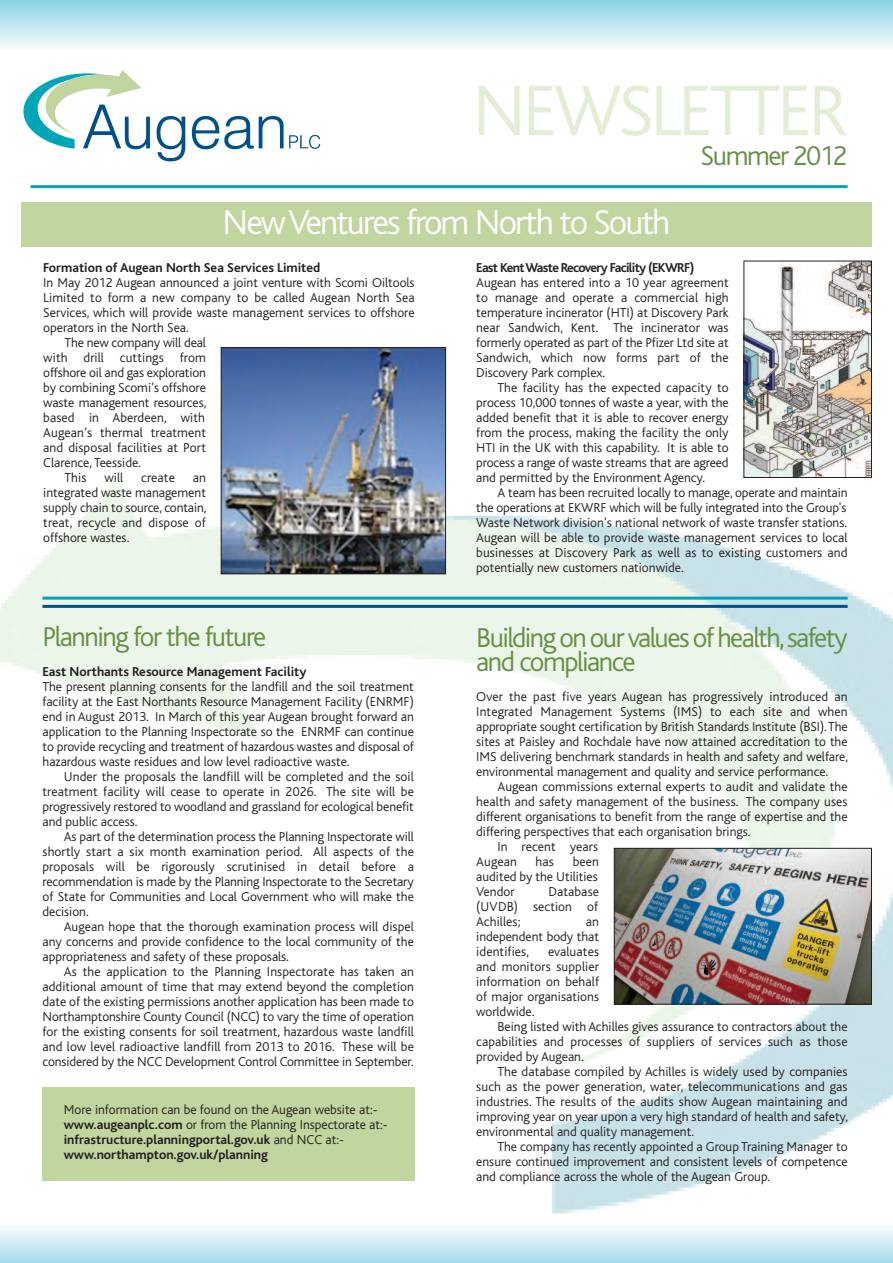
<style>
.page{position:relative;width:893px;height:1263px;background:#fff}
.page>*{position:absolute;margin:0;border:0;box-sizing:border-box;transform-origin:0 0}
.t1{font:300 75.15px "Bliss";letter-spacing:-.05em;color:#e4edd5}
.t2{font:300 36px "Bliss";letter-spacing:-.05em;color:#fff}
.t3{font:300 28.5px/24px "Bliss";letter-spacing:-.05em;color:#649143}
.t4{font:300 13.5px/15px "Bliss";color:#231f20;text-align:justify}
.t5{font:700 13.5px "Bliss";color:#231f20}
.t6{font:700 13.5px "Bliss";letter-spacing:-.05em;color:#231f20}
.s1{font-weight:700}
</style>
<div class="page">
<img style="left:0;top:321px;width:893px;height:942px">
<div style="left:21px;top:202px;width:851px;height:45px;background:#c1d59f"></div>
<img style="left:23px;top:70px;width:298px;height:92px">
<hr style="left:31px;top:185px;width:817px;height:3px;background:#00a5b7">
<div style="left:43px;top:1088px;width:372px;height:93px;background:#c1d59f"></div>
<img style="left:616px;top:850px;width:254px;height:152px">
<div style="left:614px;top:848px;width:258px;height:156px;border:1px solid #231f20"></div>
<img style="left:746px;top:263px;width:124px;height:213px">
<div style="left:744px;top:261px;width:128px;height:217px;border:1px solid #231f20"></div>
<hr style="left:43px;top:597px;width:805px;height:3px;background:#00a5b7">
<hr style="left:43px;top:605px;width:805px;height:3px;background:#005189">
<img style="left:223px;top:349px;width:221px;height:223px">
<div style="left:221px;top:347px;width:225px;height:227px;border:1px solid #231f20"></div>
<h1 class="t1" style="left:472px;top:86px;width:377px">NEWSLETTER</h1>
<h3 class="t3" style="left:701px;top:147px;width:149px">Summer 2012</h3>
<h2 class="t2" style="left:223px;top:211px;width:449px">NewVentures from North to South</h2>
<p class="t5" style="left:43px;top:263px;width:278px">Formation of Augean North Sea Services Limited</p>
<p class="t4" style="left:43px;top:276px;width:373px">In May 2012 Augean announced a joint venture with Scomi Oiltools</p>
<p class="t4" style="left:43px;top:291px;width:373px">Limited to form a new company to be called Augean North Sea</p>
<p class="t4" style="left:43px;top:306px;width:373px">Services, which will provide waste management services to offshore</p>
<p class="t4" style="left:43px;top:321px;width:147px">operators in the North Sea.</p>
<p class="t4" style="left:65px;top:336px;width:143px">The new company will deal</p>
<p class="t4" style="left:43px;top:351px;width:164px">with drill cuttings from</p>
<p class="t4" style="left:43px;top:366px;width:164px">offshore oil and gas exploration</p>
<p class="t4" style="left:43px;top:381px;width:164px">by combining Scomi’s offshore</p>
<p class="t4" style="left:43px;top:396px;width:165px">waste management resources,</p>
<p class="t4" style="left:43px;top:411px;width:163px">based in Aberdeen, with</p>
<p class="t4" style="left:43px;top:426px;width:164px">Augean’s thermal treatment</p>
<p class="t4" style="left:43px;top:441px;width:164px">and disposal facilities at Port</p>
<p class="t4" style="left:43px;top:456px;width:99px">Clarence, Teesside.</p>
<p class="t4" style="left:65px;top:471px;width:23px">This</p>
<p class="t4" style="left:104px;top:471px;width:20px">will</p>
<p class="t4" style="left:141px;top:471px;width:35px">create</p>
<p class="t4" style="left:43px;top:471px;width:165px;text-indent:149px">an integrated waste management supply chain to source, contain, treat, recycle and dispose of offshore wastes.</p>
<h3 class="t3" style="left:43px;top:627px;width:225px">Planning for the future</h3>
<p class="t5" style="left:43px;top:667px;width:265px">East Northants Resource Management Facility</p>
<p class="t4" style="left:43px;top:680px;width:373px">The present planning consents for the landfill and the soil treatment facility at the East Northants Resource Management Facility (ENRMF) end in August 2013. In March of this year Augean brought forward an application to the Planning Inspectorate so the ENRMF can continue to provide recycling and treatment of hazardous wastes and disposal of hazardous waste residues and low level radioactive waste.</p>
<p class="t4" style="left:43px;top:770px;width:373px;text-indent:21px">Under the proposals the landfill will be completed and the soil treatment facility will cease to operate in 2026. The site will be progressively restored to woodland and grassland for ecological benefit and public access.</p>
<p class="t4" style="left:43px;top:830px;width:373px;text-indent:21px">As part of the determination process the Planning Inspectorate will shortly start a six month examination period. All aspects of the proposals will be rigorously scrutinised in detail before a recommendation is made by the Planning Inspectorate to the Secretary of State for Communities and Local Government who will make the decision.</p>
<p class="t4" style="left:43px;top:920px;width:373px;text-indent:21px">Augean hope that the thorough examination process will dispel any concerns and provide confidence to the local community of the appropriateness and safety of these proposals.</p>
<p class="t4" style="left:43px;top:965px;width:373px;text-indent:21px">As the application to the Planning Inspectorate has taken an additional amount of time that may extend beyond the completion date of the existing permissions another application has been made to Northamptonshire County Council (NCC) to vary the time of operation for the existing consents for soil treatment, hazardous waste landfill and low level radioactive landfill from 2013 to 2016. These will be considered by the NCC Development Control Committee in September.</p>
<p class="t4" style="left:64px;top:1103px;width:325px;text-align:left">More information can be found on the Augean website at:- <span class="s1">www.augeanplc.com</span> or from the Planning Inspectorate at:- <span class="s1">infrastructure.planningportal.gov.uk</span> and NCC at:- <span class="s1">www.northampton.gov.uk/planning</span></p>
<p class="t6" style="left:476px;top:263px;width:220px">East KentWaste Recovery Facility (EKWRF)</p>
<p class="t4" style="left:476px;top:276px;width:254px">Augean has entered into a 10 year agreement to manage and operate a commercial high temperature incinerator (HTI) at Discovery Park near Sandwich, Kent. The incinerator was formerly operated as part of the Pfizer Ltd site at Sandwich, which now forms part of the Discovery Park complex.</p>
<p class="t4" style="left:476px;top:381px;width:254px;text-indent:21px">The facility has the expected capacity to process 10,000 tonnes of waste a year, with the added benefit that it is able to recover energy from the process, making the facility the only HTI in the UK with this capability. It is able to process a range of waste streams that are agreed and permitted by the Environment Agency.</p>
<p class="t4" style="left:476px;top:486px;width:373px;text-indent:21px">A team has been recruited locally to manage, operate and maintain the operations at EKWRF which will be fully integrated into the Group's Waste Network division’s national network of waste transfer stations.<br>Augean will be able to provide waste management services to local businesses at Discovery Park as well as to existing customers and potentially new customers nationwide.</p>
<h3 class="t3" style="left:476px;top:628px;width:373px">Building on our values of health,safety and compliance</h3>
<p class="t4" style="left:476px;top:690px;width:373px">Over the past five years Augean has progressively introduced an Integrated Management Systems (IMS) to each site and when appropriate sought certification by British Standards Institute (BSI).The sites at Paisley and Rochdale have now attained accreditation to the IMS delivering benchmark standards in health and safety and welfare, environmental management and quality and service performance.</p>
<p class="t4" style="left:497px;top:780px;width:352px">Augean commissions external experts to audit and validate the</p>
<p class="t4" style="left:476px;top:795px;width:373px">health and safety management of the business. The company uses</p>
<p class="t4" style="left:476px;top:810px;width:373px">different organisations to benefit from the range of expertise and the</p>
<p class="t4" style="left:476px;top:825px;width:276px">differing perspectives that each organisation brings.</p>
<p class="t4" style="left:497px;top:840px;width:102px">In recent years</p>
<p class="t4" style="left:476px;top:855px;width:42px">Augean</p>
<p class="t4" style="left:536px;top:855px;width:20px">has</p>
<p class="t4" style="left:476px;top:855px;width:124px;text-indent:96px">been audited by the Utilities Vendor</p>
<p class="t4" style="left:476px;top:885px;width:124px;text-indent:72px">Database (UVDB) section of Achilles;</p>
<p class="t4" style="left:476px;top:915px;width:124px;text-indent:110px">an independent body that identifies,</p>
<p class="t4" style="left:476px;top:945px;width:124px;text-indent:72px">evaluates and monitors supplier information on behalf of major organisations worldwide.</p>
<p class="t4" style="left:476px;top:1020px;width:373px;text-indent:21px">Being listed with Achilles gives assurance to contractors about the capabilities and processes of suppliers of services such as those provided by Augean.</p>
<p class="t4" style="left:476px;top:1065px;width:373px;text-indent:21px">The database compiled by Achilles is widely used by companies such as the power generation, water, telecommunications and gas industries. The results of the audits show Augean maintaining and improving year on year upon a very high standard of health and safety, environmental and quality management.</p>
<p class="t4" style="left:476px;top:1140px;width:373px;text-indent:21px">The company has recently appointed a Group Training Manager to ensure continued improvement and consistent levels of competence and compliance across the whole of the Augean Group.</p>
</div>
